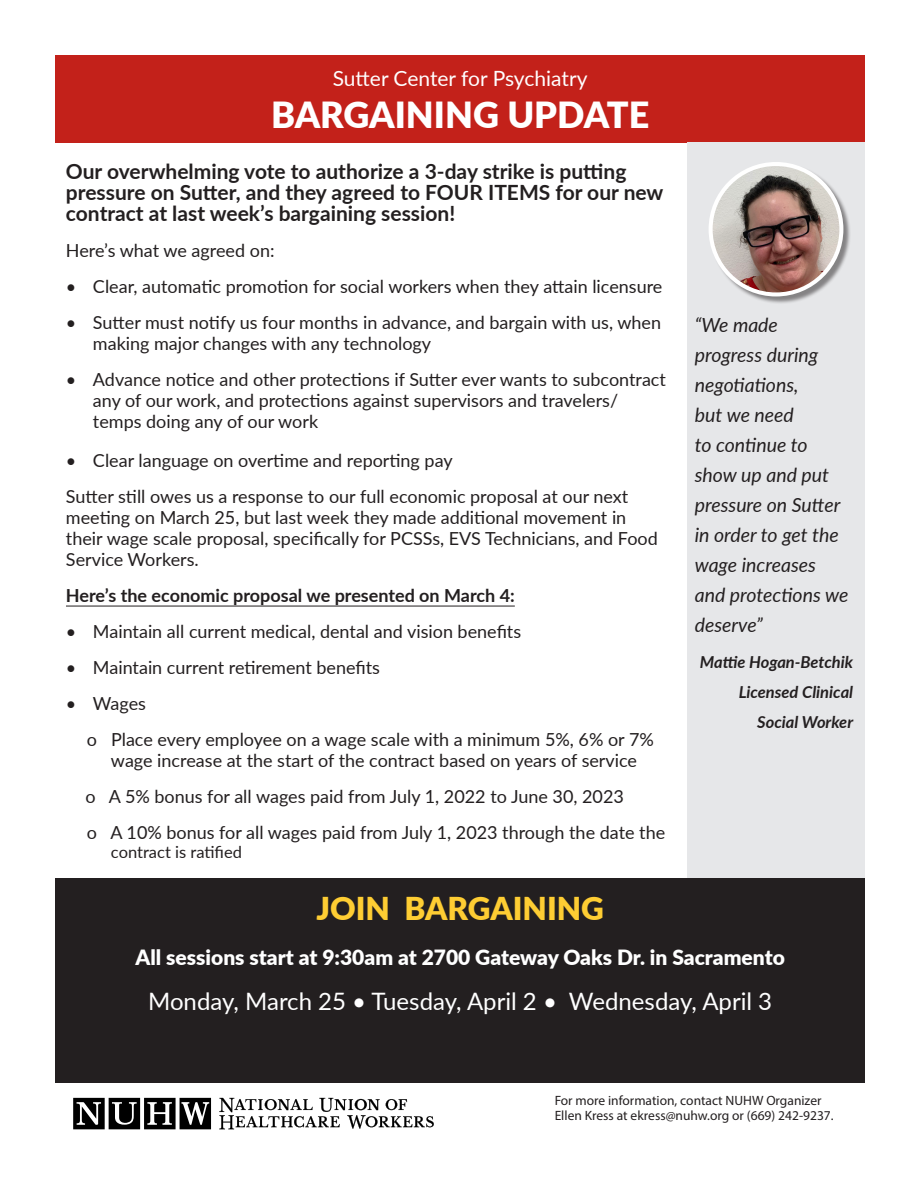
<style>
.page{position:relative;width:918px;height:1188px;background:#fff}
.page>*{position:absolute;margin:0;border:0;box-sizing:border-box;transform-origin:0 0}
.t1{font:900 36px "Lato";color:#fff}
.t2{font:900 31.5px "Lato";color:#fecd33}
.t3{font:24px "Lato";color:#fff}
.t4{font:700 21px/21px "Lato";color:#231f20}
.t5{font:900 21px "Lato";color:#fff}
.t6{font:21px "Lato";color:#fff}
.t7{font:italic 19.5px/30px "Lato";color:#231f20}
.t8{font:18px/21px "Lato";color:#231f20}
.t9{font:700 18px "Lato";color:#231f20}
.t10{font:italic 700 16.5px/30px "Lato";color:#231f20;text-align:right}
.t11{font:16.5px "Lato";color:#231f20}
.t12{font:13.5px/15px "Myriad Pro";color:#231f20}
</style>
<div class="page">
<div style="left:55px;top:55px;width:810px;height:87px;background:#c3211a"></div>
<div style="left:688px;top:142px;width:177px;height:737px;background:#e6e7e9"></div>
<div style="left:710px;top:163px;width:142px;height:142px;background:#231f20;opacity:.5"></div>
<img style="left:711px;top:164px;width:130px;height:130px;border-radius:65px">
<div style="left:709px;top:162px;width:134px;height:134px;border:4px solid #fff;border-radius:50%"></div>
<svg style="left:219px;top:1098px;width:215px;height:31px"></svg>
<svg style="left:73px;top:1098px;width:138px;height:31px"></svg>
<hr style="left:66px;top:606px;width:449px;height:1px;background:#231f20">
<div style="left:55px;top:879px;width:810px;height:204px;background:#231f20"></div>
<p class="t6" style="left:333px;top:63px;width:256px">Sutter Center for Psychiatry</p>
<p class="t1" style="left:271px;top:88px;width:380px">BARGAINING UPDATE</p>
<p class="t4" style="left:66px;top:160px;width:599px">Our overwhelming vote to authorize a 3-day strike is putting pressure on Sutter, and they agreed to FOUR ITEMS for our new contract at last week’s bargaining session!</p>
<p class="t8" style="left:66px;top:239px;width:210px">Here’s what we agreed on:</p>
<p class="t8" style="left:66px;top:275px;width:598px">• Clear, automatic promotion for social workers when they attain licensure</p>
<p class="t8" style="left:93px;top:311px;width:570px;text-indent:-27px">• Sutter must notify us four months in advance, and bargain with us, when making major changes with any technology</p>
<p class="t8" style="left:93px;top:368px;width:575px;text-indent:-27px">• Advance notice and other protections if Sutter ever wants to subcontract any of our work, and protections against supervisors and travelers/ temps doing any of our work</p>
<p class="t8" style="left:66px;top:449px;width:388px">• Clear language on overtime and reporting pay</p>
<p class="t8" style="left:66px;top:485px;width:593px">Sutter still owes us a response to our full economic proposal at our next meeting on March 25, but last week they made additional movement in their wage scale proposal, specifically for PCSSs, EVS Technicians, and Food Service Workers.</p>
<p class="t9" style="left:66px;top:582px;width:450px">Here’s the economic proposal we presented on March 4:</p>
<p class="t8" style="left:66px;top:620px;width:457px">• Maintain all current medical, dental and vision benefits</p>
<p class="t8" style="left:66px;top:656px;width:316px">• Maintain current retirement benefits</p>
<p class="t8" style="left:66px;top:692px;width:82px">• Wages</p>
<p class="t8" style="left:87px;top:728px;width:568px;text-align:center">o Place every employee on a wage scale with a minimum 5%, 6% or 7% wage increase at the start of the contract based on years of service</p>
<p class="t8" style="left:85px;top:785px;width:540px">o A 5% bonus for all wages paid from July 1, 2022 to June 30, 2023</p>
<p class="t8" style="left:87px;top:821px;width:580px">o A 10% bonus for all wages paid from July 1, 2023 through the date the</p>
<p class="t11" style="left:111px;top:841px;width:133px">contract is ratified</p>
<p class="t2" style="left:316px;top:884px;width:289px">JOIN BARGAINING</p>
<p class="t5" style="left:135px;top:941px;width:651px">All sessions start at 9:30am at 2700 Gateway Oaks Dr. in Sacramento</p>
<p class="t3" style="left:148px;top:984px;width:626px">Monday, March 25 • Tuesday, April 2 • Wednesday, April 3</p>
<p class="t7" style="left:695px;top:309px;width:155px">“We made progress during negotiations,<br>but we need<br>to continue to show up and put pressure on Sutter in order to get the wage increases and protections we deserve”</p>
<p class="t10" style="left:700px;top:646px;width:155px">Mattie Hogan-Betchik<br>Licensed Clinical<br>Social Worker</p>
<p class="t12" style="left:555px;top:1093px;width:280px">For more information, contact NUHW Organizer<br>Ellen Kress at ekress@nuhw.org or (669) 242-9237.</p>
</div>
